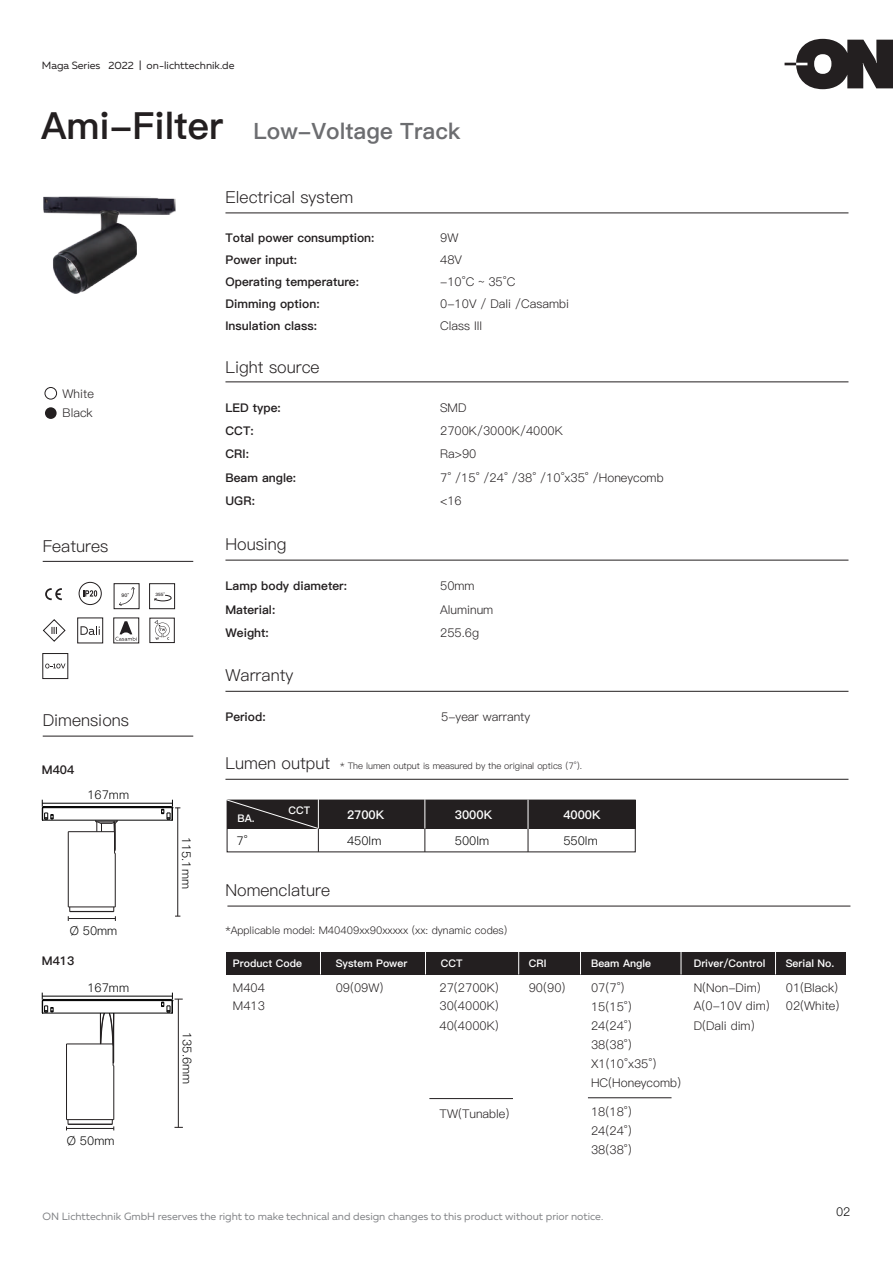
<style>
.page{position:relative;width:893px;height:1263px;background:#fff}
.page>*{position:absolute;margin:0;border:0;box-sizing:border-box;transform-origin:0 0}
.t1{font:37.5px "Ping Fang SC Heavy";color:#231f20}
.t2{font:22.5px "Ping Fang SC Heavy";color:#6c6d70}
.t3{font:16.5px "Ping Fang SC Regular";color:#231f20}
.t4{font:12px/23.4px "Ping Fang SC Regular";color:#231f20}
.t5{font:12px/23.4px "Ping Fang SC Heavy";color:#231f20}
.t6{font:12px "Ping Fang SC Regular";color:#030303}
.t7{font:12px "Ping Fang SC Heavy";color:#fff}
.t8{font:10.5px "Muller";color:#808285}
.t9{font:10.5px "Ping Fang SC Heavy";color:#fff}
.t10{font:10.5px "Ping Fang SC Regular";color:#231f20}
.t11{font:10.5px "Muller";color:#231f20}
.t12{font:9px "Ping Fang SC Regular";color:#231f20}
.t13{font:4.8px "Ping Fang SC Bold";color:#231f20}
.t14{font:4.35px "Ping Fang SC Bold";color:#231f20}
</style>
<div class="page">
<div style="left:226px;top:952px;width:619px;height:22px;background:#231f20"></div>
<hr style="left:225px;top:213px;width:623px;height:1px;background:#231f20">
<hr style="left:225px;top:382px;width:623px;height:1px;background:#231f20">
<hr style="left:225px;top:560px;width:623px;height:1px;background:#231f20">
<svg style="left:320px;top:952px;width:1px;height:22px"></svg>
<svg style="left:425px;top:952px;width:1px;height:22px"></svg>
<svg style="left:518px;top:952px;width:1px;height:22px"></svg>
<svg style="left:580px;top:952px;width:1px;height:22px"></svg>
<svg style="left:681px;top:952px;width:1px;height:22px"></svg>
<svg style="left:775px;top:952px;width:1px;height:22px"></svg>
<hr style="left:225px;top:691px;width:623px;height:1px;background:#231f20">
<hr style="left:225px;top:779px;width:623px;height:1px;background:#231f20">
<hr style="left:227px;top:906px;width:623px;height:1px;background:#231f20">
<hr style="left:43px;top:561px;width:150px;height:1px;background:#231f20">
<hr style="left:43px;top:736px;width:150px;height:1px;background:#231f20">
<svg style="left:784px;top:39px;width:109px;height:50px"></svg>
<img style="left:43px;top:196px;width:133px;height:19px">
<img style="left:53px;top:210px;width:84px;height:84px">
<img style="left:66px;top:259px;width:15px;height:22px">
<div style="left:227px;top:800px;width:408px;height:28px;background:#231f20"></div>
<div style="left:227px;top:800px;width:408px;height:52px;border:1px solid #231f20"></div>
<svg style="left:425px;top:799px;width:1px;height:53px"></svg>
<svg style="left:528px;top:800px;width:1px;height:52px"></svg>
<svg style="left:226px;top:799px;width:93px;height:53px"></svg>
<div style="left:45px;top:387px;width:12px;height:12px;border:1px solid #231f20;border-radius:50%"></div>
<div style="left:45px;top:407px;width:12px;height:12px;background:#231f20;border-radius:50%"></div>
<svg style="left:45px;top:588px;width:17px;height:12px"></svg>
<svg style="left:83px;top:590px;width:14px;height:7px"></svg>
<div style="left:79px;top:582px;width:23px;height:23px;border:1px solid #231f20;border-radius:50%"></div>
<svg style="left:42px;top:619px;width:24px;height:23px"></svg>
<div style="left:114px;top:583px;width:25px;height:26px;border:1px solid #231f20"></div>
<svg style="left:119px;top:587px;width:16px;height:19px"></svg>
<div style="left:149px;top:583px;width:26px;height:26px;border:1px solid #231f20"></div>
<svg style="left:154px;top:594px;width:18px;height:8px"></svg>
<div style="left:114px;top:618px;width:25px;height:25px;border:1px solid #231f20"></div>
<svg style="left:115px;top:621px;width:22px;height:20px"></svg>
<div style="left:77px;top:618px;width:26px;height:25px;border:1px solid #231f20"></div>
<svg style="left:81px;top:626px;width:19px;height:9px"></svg>
<hr style="left:115px;top:853px;width:1px;height:54px;background:#231f20">
<hr style="left:68px;top:832px;width:1px;height:75px;background:#231f20">
<hr style="left:68px;top:907px;width:47px;height:1px;background:#231f20">
<hr style="left:68px;top:831px;width:47px;height:1px;background:#231f20">
<hr style="left:70px;top:911px;width:44px;height:1px;background:#231f20">
<svg style="left:95px;top:821px;width:23px;height:33px"></svg>
<hr style="left:69px;top:918px;width:46px;height:1px;background:#231f20">
<hr style="left:177px;top:808px;width:1px;height:108px;background:#231f20">
<svg style="left:68px;top:907px;width:3px;height:14px"></svg>
<svg style="left:113px;top:907px;width:3px;height:14px"></svg>
<hr style="left:43px;top:806px;width:129px;height:1px;background:#030303">
<hr style="left:42px;top:807px;width:130px;height:1px;background:#030303">
<hr style="left:42px;top:820px;width:130px;height:1px;background:#030303">
<hr style="left:42px;top:803px;width:130px;height:1px;background:#030303">
<svg style="left:161px;top:800px;width:19px;height:21px"></svg>
<svg style="left:42px;top:800px;width:12px;height:21px"></svg>
<hr style="left:114px;top:1066px;width:1px;height:53px;background:#231f20">
<hr style="left:66px;top:1044px;width:1px;height:75px;background:#231f20">
<hr style="left:67px;top:1044px;width:46px;height:1px;background:#231f20">
<hr style="left:67px;top:1119px;width:47px;height:1px;background:#231f20">
<hr style="left:68px;top:1124px;width:44px;height:1px;background:#231f20">
<svg style="left:100px;top:1012px;width:14px;height:54px"></svg>
<svg style="left:66px;top:1119px;width:3px;height:11px"></svg>
<svg style="left:111px;top:1119px;width:4px;height:11px"></svg>
<hr style="left:67px;top:1128px;width:47px;height:1px;background:#231f20">
<hr style="left:178px;top:999px;width:1px;height:128px;background:#231f20">
<hr style="left:43px;top:999px;width:129px;height:1px;background:#030303">
<hr style="left:42px;top:1000px;width:130px;height:1px;background:#030303">
<hr style="left:42px;top:1013px;width:130px;height:1px;background:#030303">
<hr style="left:42px;top:996px;width:130px;height:1px;background:#030303">
<svg style="left:161px;top:992px;width:22px;height:22px"></svg>
<svg style="left:42px;top:992px;width:12px;height:22px"></svg>
<hr style="left:429px;top:1098px;width:84px;height:1px;background:#231f20">
<hr style="left:588px;top:1097px;width:83px;height:1px;background:#231f20">
<div style="left:150px;top:618px;width:25px;height:25px;border:1px solid #231f20"></div>
<svg style="left:155px;top:620px;width:15px;height:20px"></svg>
<div style="left:43px;top:653px;width:25px;height:26px;border:1px solid #231f20"></div>
<svg style="left:45px;top:663px;width:21px;height:5px"></svg>
<p class="t11" style="left:42px;top:58px;width:194px">Maga Series 2022 | on-lichttechnik.de</p>
<h1 class="t1" style="left:41px;top:103px;width:184px">Ami-Filter</h1>
<h2 class="t2" style="left:254px;top:117px;width:208px">Low-Voltage Track</h2>
<p class="t4" style="left:63px;top:383px;width:33px;line-height:19.8px">White<br>Black</p>
<h3 class="t3" style="left:43px;top:536px;width:67px">Features</h3>
<p class="t13" style="left:122px;top:592px;width:9px">90°</p>
<p class="t14" style="left:156px;top:592px;width:11px">355°</p>
<h3 class="t3" style="left:225px;top:188px;width:129px">Electrical system</h3>
<p class="t5" style="left:225px;top:227px;width:151px;line-height:21.9px">Total power consumption:<br>Power input:<br>Operating temperature:<br>Dimming option:<br>Insulation class:</p>
<h3 class="t3" style="left:225px;top:357px;width:96px">Light source</h3>
<p class="t5" style="left:225px;top:396px;width:72px">LED type:<br>CCT:<br>CRI:<br>Beam angle:<br>UGR:</p>
<h3 class="t3" style="left:225px;top:534px;width:63px">Housing</h3>
<p class="t4" style="left:440px;top:227px;width:130px;line-height:21.9px">9W<br>48V<br>-10°C ~ 35°C<br>0-10V / Dali /Casambi<br>Class III</p>
<p class="t4" style="left:440px;top:396px;width:225px">SMD<br>2700K/3000K/4000K<br>Ra&gt;90<br>7° /15° /24° /38° /10°x35° /Honeycomb &lt;16</p>
<p class="t5" style="left:225px;top:574px;width:123px">Lamp body diameter:<br>Material:<br>Weight:</p>
<p class="t4" style="left:440px;top:574px;width:55px">50mm<br>Aluminum<br>255.6g</p>
<h3 class="t3" style="left:225px;top:665px;width:69px">Warranty</h3>
<h3 class="t3" style="left:43px;top:711px;width:88px">Dimensions</h3>
<p class="t5" style="left:225px;top:705px;width:42px">Period:</p>
<p class="t4" style="left:441px;top:705px;width:91px">5-year warranty</p>
<p class="t5" style="left:42px;top:758px;width:34px">M404</p>
<p class="t6" style="left:87px;top:787px;width:43px">167mm</p>
<p class="t6" style="left:70px;top:924px;width:49px">Ø 50mm</p>
<p class="t5" style="left:42px;top:949px;width:34px">M413</p>
<p class="t6" style="left:87px;top:980px;width:43px">167mm</p>
<p class="t6" style="left:67px;top:1133px;width:49px">Ø 50mm</p>
<p class="t6" style="left:194px;top:837px;width:54px;rotate:90deg">115.1mm</p>
<p class="t6" style="left:194px;top:1032px;width:54px;rotate:90deg">135.6mm</p>
<h3 class="t3" style="left:225px;top:753px;width:106px">Lumen output</h3>
<p class="t12" style="left:340px;top:761px;width:243px">* The lumen output is measured by the original optics (7°).</p>
<p class="t9" style="left:289px;top:804px;width:23px">CCT</p>
<p class="t7" style="left:455px;top:808px;width:39px">3000K</p>
<p class="t6" style="left:347px;top:834px;width:36px">450lm</p>
<p class="t6" style="left:455px;top:834px;width:36px">500lm</p>
<p class="t7" style="left:347px;top:808px;width:39px">2700K</p>
<p class="t7" style="left:563px;top:808px;width:39px">4000K</p>
<p class="t9" style="left:237px;top:812px;width:19px">BA.</p>
<p class="t6" style="left:237px;top:834px;width:13px">7°</p>
<p class="t6" style="left:563px;top:834px;width:36px">550lm</p>
<h3 class="t3" style="left:225px;top:880px;width:106px">Nomenclature</h3>
<p class="t10" style="left:225px;top:924px;width:283px">*Applicable model: M40409xx90xxxxx (xx: dynamic codes)</p>
<p class="t9" style="left:233px;top:957px;width:70px">Product Code</p>
<p class="t4" style="left:233px;top:978px;width:34px;line-height:18.5px">M404<br>M413</p>
<p class="t9" style="left:336px;top:957px;width:73px">System Power</p>
<p class="t4" style="left:336px;top:976px;width:49px">09(09W)</p>
<p class="t9" style="left:441px;top:957px;width:23px">CCT</p>
<p class="t4" style="left:440px;top:978px;width:61px;line-height:18.5px">27(2700K)<br>30(4000K)</p>
<p class="t4" style="left:440px;top:1014px;width:61px">40(4000K)</p>
<p class="t9" style="left:529px;top:957px;width:19px">CRI</p>
<p class="t4" style="left:529px;top:976px;width:38px">90(90)</p>
<p class="t4" style="left:440px;top:1102px;width:71px">TW(Tunable)</p>
<p class="t9" style="left:591px;top:957px;width:62px">Beam Angle</p>
<p class="t4" style="left:591px;top:995px;width:42px">15(15°)</p>
<p class="t4" style="left:591px;top:976px;width:35px">07(7°)</p>
<p class="t4" style="left:591px;top:1016px;width:91px;line-height:19.2px">24(24°)<br>38(38°)<br>X1(10°x35°)<br>HC(Honeycomb)</p>
<p class="t4" style="left:591px;top:1102px;width:42px;line-height:19.4px">18(18°)<br>24(24°)</p>
<p class="t4" style="left:591px;top:1138px;width:42px">38(38°)</p>
<p class="t9" style="left:694px;top:957px;width:73px">Driver/Control</p>
<p class="t9" style="left:786px;top:957px;width:50px">Serial No.</p>
<p class="t4" style="left:786px;top:978px;width:55px;line-height:18.5px">01(Black)<br>02(White)</p>
<p class="t4" style="left:694px;top:978px;width:78px;line-height:18.5px">N(Non-Dim)<br>A(0-10V dim)</p>
<p class="t4" style="left:694px;top:1014px;width:62px">D(Dali dim)</p>
<p class="t8" style="left:43px;top:1210px;width:562px">ON Lichttechnik GmbH reserves the right to make technical and design changes to this product without prior notice.</p>
<p class="t6" style="left:836px;top:1204px;width:16px">02</p>
</div>
